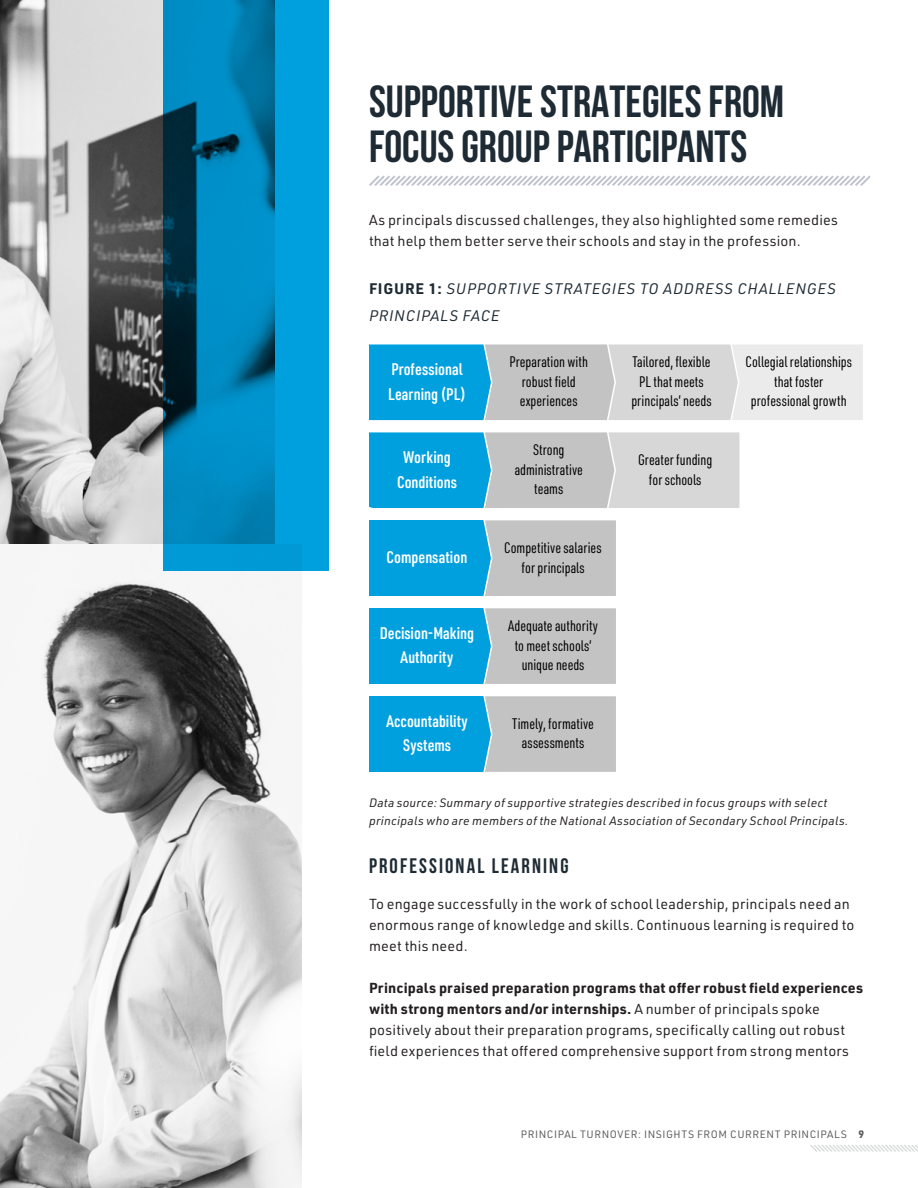
<style>
.page{position:relative;width:918px;height:1188px;background:#fff}
.page>*{position:absolute;margin:0;border:0;box-sizing:border-box;transform-origin:0 0}
.t1{font:700 45px/45px "Bebas Neue";color:#1e2b34}
.t2{font:700 21px "Bebas Neue";letter-spacing:.1em;color:#1e2b34}
.t3{font:600 16.5px/24.6px "URWDIN Cond";color:#fff;text-align:center}
.t4{font:15px/19.5px "URWDIN Cond";color:#000;text-align:center}
.t5{font:italic 15px/27px "URWDIN";letter-spacing:.05em;color:#1e2b34}
.t6{font:14.25px/21px "URWDIN";letter-spacing:.015em;color:#231f20}
.t7{font:italic 12px/18px "URWDIN";letter-spacing:.02em;color:#231f20}
.t8{font:10.5px "URWDIN";letter-spacing:.05em;color:#58595b}
.s1{font-weight:700;font-style:normal}
.s2{font-weight:700}
</style>
<div class="page">
<img style="left:0;top:0;width:163px;height:544px">
<img style="left:0;top:578px;width:302px;height:610px">
<svg style="left:163px;top:0;width:166px;height:571px;background:#0084b9"></svg>
<svg style="left:810px;top:1145px;width:108px;height:7px"></svg>
<svg style="left:369px;top:175px;width:502px;height:11px"></svg>
<svg style="left:369px;top:344px;width:494px;height:77px;background:#a5cbda"></svg>
<svg style="left:369px;top:432px;width:371px;height:76px;background:#8bbfd3"></svg>
<div style="left:369px;top:696px;width:247px;height:76px;background:#00a0df"></div>
<div style="left:483px;top:696px;width:133px;height:76px;background:#c3c3c3"></div>
<div style="left:369px;top:608px;width:247px;height:76px;background:#00a0df"></div>
<div style="left:483px;top:608px;width:133px;height:76px;background:#c3c3c3"></div>
<div style="left:369px;top:520px;width:247px;height:76px;background:#00a0df"></div>
<div style="left:483px;top:520px;width:133px;height:76px;background:#c3c3c3"></div>
<h1 class="t1" style="left:369px;top:78px;width:417px">SUPPORTIVE STRATEGIES FROM<br>FOCUS GROUP PARTICIPANTS</h1>
<p class="t6" style="left:369px;top:209px;width:471px">As principals discussed challenges, they also highlighted some remedies that help them better serve their schools and stay in the profession.</p>
<p class="t5" style="left:369px;top:275px;width:468px"><span class="s1">FIGURE 1:</span> SUPPORTIVE STRATEGIES TO ADDRESS CHALLENGES<br>PRINCIPALS FACE</p>
<p class="t3" style="left:388px;top:356px;width:79px;text-align:left">Professional<br>Learning (PL)</p>
<p class="t4" style="left:745px;top:352px;width:108px">Collegial relationships that foster professional growth</p>
<p class="t4" style="left:510px;top:352px;width:80px">Preparation with robust field experiences</p>
<p class="t4" style="left:631px;top:352px;width:82px">Tailored, flexible<br>PL that meets principals’ needs</p>
<p class="t3" style="left:397px;top:444px;width:61px">Working<br>Conditions</p>
<p class="t3" style="left:387px;top:544px;width:82px">Compensation</p>
<p class="t3" style="left:380px;top:620px;width:96px">Decision-Making<br>Authority</p>
<p class="t3" style="left:386px;top:708px;width:83px">Accountability<br>Systems</p>
<p class="t4" style="left:515px;top:440px;width:70px">Strong administrative teams</p>
<p class="t4" style="left:504px;top:538px;width:99px">Competitive salaries for principals</p>
<p class="t4" style="left:508px;top:616px;width:91px">Adequate authority to meet schools’ unique needs</p>
<p class="t4" style="left:512px;top:713px;width:83px">Timely, formative assessments</p>
<p class="t4" style="left:638px;top:450px;width:76px">Greater funding for schools</p>
<p class="t7" style="left:369px;top:793px;width:481px">Data source: Summary of supportive strategies described in focus groups with select principals who are members of the National Association of Secondary School Principals.</p>
<h2 class="t2" style="left:369px;top:854px;width:201px">PROFESSIONAL LEARNING</h2>
<p class="t6" style="left:369px;top:893px;width:487px">To engage successfully in the work of school leadership, principals need an enormous range of knowledge and skills. Continuous learning is required to meet this need.</p>
<p class="t6" style="left:369px;top:977px;width:496px"><span class="s2">Principals praised preparation programs that offer robust field experiences with strong mentors and/or internships.</span> A number of principals spoke positively about their preparation programs, specifically calling out robust field experiences that offered comprehensive support from strong mentors</p>
<p class="t8" style="left:521px;top:1127px;width:345px">PRINCIPAL TURNOVER: INSIGHTS FROM CURRENT PRINCIPALS <span class="s2">9</span></p>
</div>
